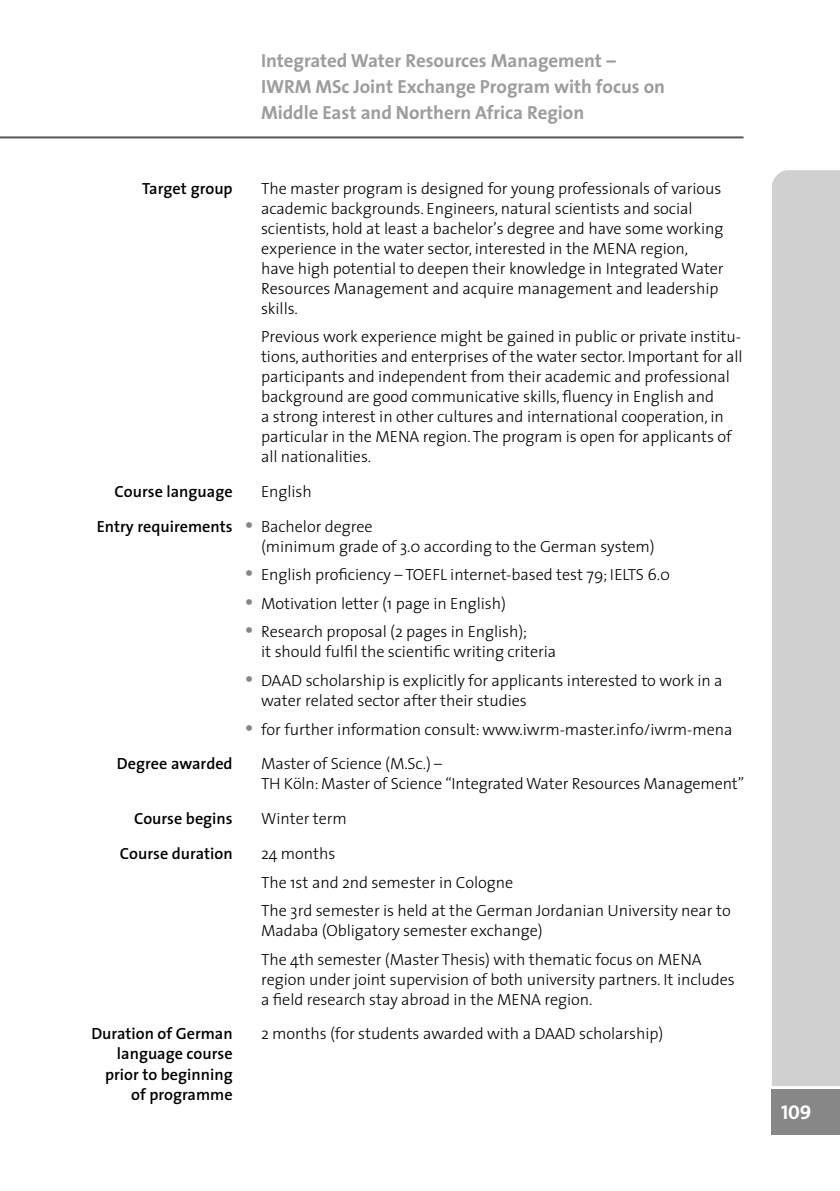
<style>
.page{position:relative;width:840px;height:1191px;background:#fff}
.page>*{position:absolute;margin:0;border:0;box-sizing:border-box;transform-origin:0 0}
.t1{font:20px "The Sans Bold Caps";color:#fff}
.t2{font:700 19px/26px "The Sans";letter-spacing:-.005em;color:#9d9d9c}
.t3{font:300 16.2px/20px "The Sans";letter-spacing:-.005em;color:#000}
.t4{font:600 16.2px/20px "The Sans";color:#000;text-align:right}
.s1{font-weight:600}
.s2{font-weight:400;font-size:24px;color:#878787}
</style>
<div class="page">
<div style="left:772px;top:170px;width:67px;height:916px;background:#d0d0d0"></div>
<div style="left:771px;top:1089px;width:68px;height:45px;background:#878787"></div>
<hr style="left:0;top:136px;width:743px;height:2px;background:#575756">
<p class="t2" style="left:261px;top:47px;width:405px">Integrated Water Resources Management –<br>IWRM MSc Joint Exchange Program with focus on<br>Middle East and Northern Africa Region</p>
<p class="t4" style="left:142px;top:178px;width:92px">Target group</p>
<p class="t3" style="left:261px;top:178px;width:464px">The master program is designed for young professionals of various academic backgrounds. Engineers, natural scientists and social scientists, hold at least a bachelor’s degree and have some working experience in the water sector, interested in the MENA region, have high potential to deepen their knowledge in Integrated Water Resources Management and acquire management and leadership skills.</p>
<p class="t3" style="left:261px;top:326px;width:482px">Previous work experience might be gained in public or private institu&shy;tions, authorities and enterprises of the water sector. Important for all participants and independent from their academic and professional background are good communicative skills, fluency in English and<br>a strong interest in other cultures and international cooperation, in particular in the MENA region. The program is open for applicants of all nationalities.</p>
<p class="t4" style="left:115px;top:481px;width:119px">Course language</p>
<p class="t3" style="left:97px;top:474px;width:277px;line-height:34.8px;text-indent:164px">English<br><span class="s1">Entry requirements</span> <span class="s2">•</span> Bachelor degree</p>
<p class="t3" style="left:261px;top:536px;width:395px">(minimum grade of 3.0 according to the German system)</p>
<p class="t3" style="left:244px;top:564px;width:427px"><span class="s2">•</span> English proficiency – TOEFL internet-based test 79; IELTS 6.0</p>
<p class="t3" style="left:244px;top:593px;width:263px"><span class="s2">•</span> Motivation letter (1 page in English)</p>
<p class="t3" style="left:261px;top:621px;width:296px;text-indent:-17px"><span class="s2">•</span> Research proposal (2 pages in English);<br>it should fulfil the scientific writing criteria</p>
<p class="t3" style="left:261px;top:670px;width:463px;text-indent:-17px"><span class="s2">•</span> DAAD scholarship is explicitly for applicants interested to work in a water related sector after their studies</p>
<p class="t3" style="left:244px;top:718px;width:489px"><span class="s2">•</span> for further information consult: www.iwrm-master.info/iwrm-mena</p>
<p class="t4" style="left:117px;top:753px;width:117px">Degree awarded</p>
<p class="t3" style="left:261px;top:753px;width:484px">Master of Science (M.Sc.) –<br>TH Köln: Master of Science “Integrated Water Resources Management”</p>
<p class="t4" style="left:134px;top:808px;width:100px">Course begins</p>
<p class="t3" style="left:261px;top:808px;width:87px">Winter term</p>
<p class="t4" style="left:120px;top:843px;width:114px">Course duration</p>
<p class="t3" style="left:261px;top:839px;width:471px;line-height:28.4px">24 months<br>The 1st and 2nd semester in Cologne<br>The 3rd semester is held at the German Jordanian University near to</p>
<p class="t3" style="left:261px;top:916px;width:442px;line-height:28.4px">Madaba (Obligatory semester exchange)<br>The 4th semester (Master Thesis) with thematic focus on MENA</p>
<p class="t3" style="left:261px;top:968px;width:475px">region under joint supervision of both university partners. It includes a field research stay abroad in the MENA region.</p>
<p class="t4" style="left:91px;top:1023px;width:143px">Duration of German language course prior to beginning of programme</p>
<p class="t3" style="left:261px;top:1023px;width:403px">2 months (for students awarded with a DAAD scholarship)</p>
<p class="t1" style="left:780px;top:1095px;width:32px">109</p>
</div>
